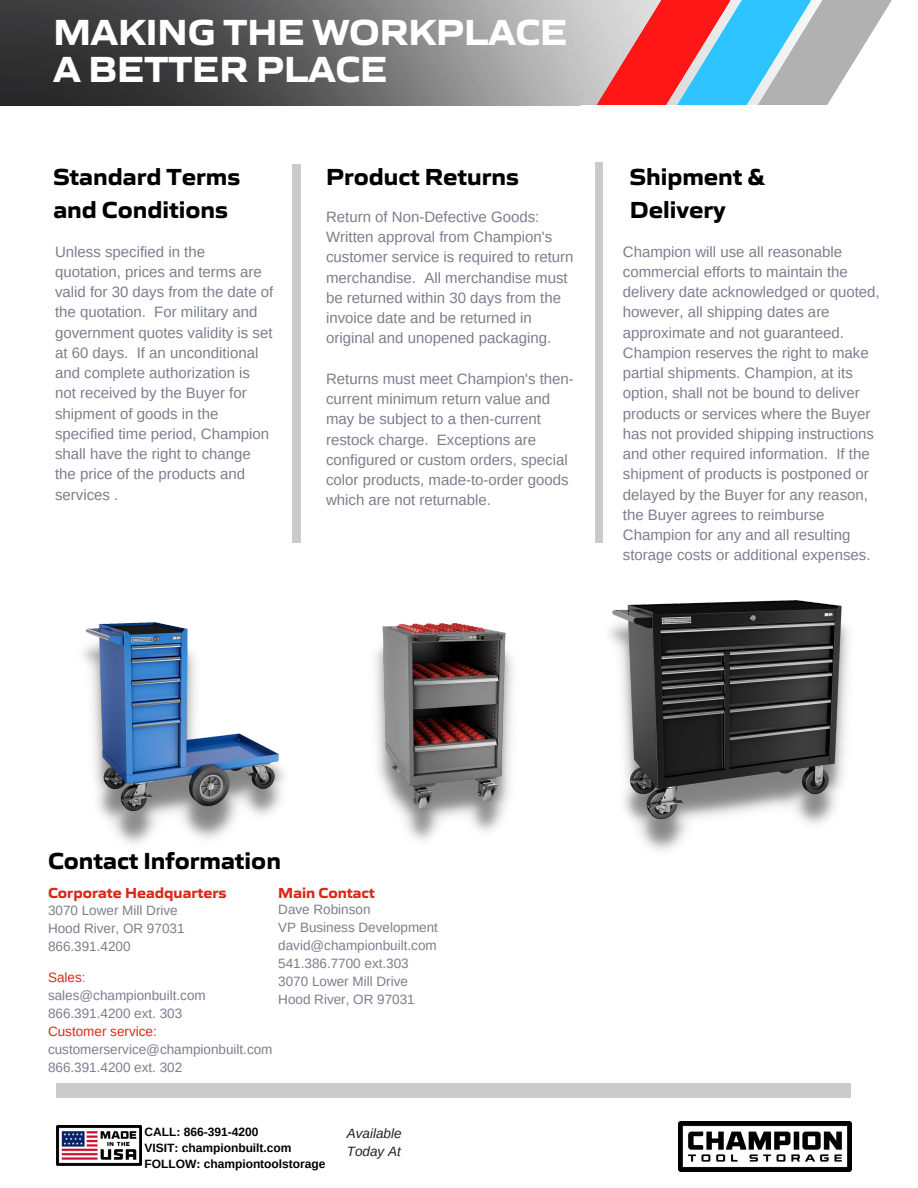
<style>
.page{position:relative;width:918px;height:1188px;background:#fff}
.page>*{position:absolute;margin:0;border:0;box-sizing:border-box;transform-origin:0 0}
.t1{font:700 37.5px/37.2px "Gomme Sans";color:#fff}
.t2{font:700 24px/32.7px "Gomme Sans";color:#000}
.t3{font:15px/20.2px "Arimo";color:#7b7e8c}
.t4{font:700 15px "Gomme Sans";color:#da291c}
.t5{font:13.5px/18px "Arimo";color:#7b7e8c}
.t6{font:italic 13.5px/18px "Arimo";color:#222}
.t7{font:700 12px "Arimo";color:#000}
.s1{color:#da291c}
</style>
<div class="page">
<div style="left:293px;top:164px;width:7px;height:379px;background:#cccbcb"></div>
<div style="left:595px;top:163px;width:8px;height:380px;background:#cccbcb"></div>
<img style="left:83px;top:623px;width:202px;height:221px">
<img style="left:609px;top:600px;width:240px;height:251px">
<img style="left:375px;top:623px;width:138px;height:218px">
<div style="left:57px;top:1083px;width:794px;height:15px;background:#cccbcb"></div>
<img style="left:0;top:0;width:588px;height:106px">
<svg style="left:588px;top:0;width:304px;height:105px;background:#b5a2b0"></svg>
<div style="left:581px;top:105px;width:337px;height:38px;background:#fff"></div>
<img style="left:679px;top:1122px;width:172px;height:49px">
<img style="left:57px;top:1126px;width:84px;height:39px">
<p class="t1" style="left:53px;top:14px;width:516px">MAKING THE WORKPLACE<br>A BETTER PLACE</p>
<h2 class="t2" style="left:53px;top:160px;width:188px">Standard Terms and Conditions</h2>
<h2 class="t2" style="left:630px;top:160px;width:137px">Shipment &amp;<br>Delivery</h2>
<h4 class="t3" style="left:623px;top:241px;width:258px">Champion will use all reasonable commercial efforts to maintain the delivery date acknowledged or quoted, however, all shipping dates are approximate and not guaranteed.<br>Champion reserves the right to make partial shipments. Champion, at its option, shall not be bound to deliver products or services where the Buyer has not provided shipping instructions and other required information. If the shipment of products is postponed or delayed by the Buyer for any reason, the Buyer agrees to reimburse Champion for any and all resulting storage costs or additional expenses.</h4>
<h1 class="t2" style="left:326px;top:160px;width:194px">Product Returns</h1>
<p class="t3" style="left:326px;top:207px;width:249px">Return of Non-Defective Goods:<br>Written approval from Champion's customer service is required to return merchandise. All merchandise must be returned within 30 days from the invoice date and be returned in original and unopened packaging.</p>
<p class="t3" style="left:326px;top:369px;width:249px">Returns must meet Champion's then&shy;current minimum return value and may be subject to a then-current restock charge. Exceptions are configured or custom orders, special color products, made-to-order goods which are not returnable.</p>
<p class="t3" style="left:55px;top:241px;width:220px">Unless specified in the quotation, prices and terms are valid for 30 days from the date of the quotation. For military and government quotes validity is set at 60 days. If an unconditional and complete authorization is not received by the Buyer for shipment of goods in the specified time period, Champion shall have the right to change the price of the products and services .</p>
<p class="t2" style="left:48px;top:845px;width:234px">Contact Information</p>
<p class="t5" style="left:48px;top:902px;width:138px">3070 Lower Mill Drive<br>Hood River, OR 97031</p>
<p class="t5" style="left:48px;top:938px;width:84px">866.391.4200</p>
<h2 class="t4" style="left:48px;top:884px;width:180px">Corporate Headquarters</h2>
<p class="t4" style="left:278px;top:884px;width:98px">Main Contact</p>
<h3 class="t5" style="left:278px;top:901px;width:161px">Dave Robinson<br>VP Business Development david@championbuilt.com<br>541.386.7700 ext.303<br>3070 Lower Mill Drive</h3>
<h4 class="t5" style="left:278px;top:991px;width:138px">Hood River, OR 97031</h4>
<p class="t5" style="left:48px;top:968px;width:159px"><span class="s1">Sales</span>: sales@championbuilt.com</p>
<p class="t5" style="left:48px;top:1004px;width:136px">866.391.4200 ext. 303</p>
<h3 class="t5" style="left:48px;top:1023px;width:226px"><span class="s1">Customer service: </span>customerservice@championbuilt.com</h3>
<h4 class="t5" style="left:48px;top:1059px;width:136px">866.391.4200 ext. 302</h4>
<p class="t7" style="left:144px;top:1125px;width:116px">CALL: 866-391-4200</p>
<p class="t7" style="left:144px;top:1141px;width:149px">VISIT: championbuilt.com</p>
<p class="t7" style="left:144px;top:1157px;width:183px">FOLLOW: championtoolstorage</p>
<p class="t6" style="left:347px;top:1124px;width:56px">Available<br>Today At</p>
</div>
